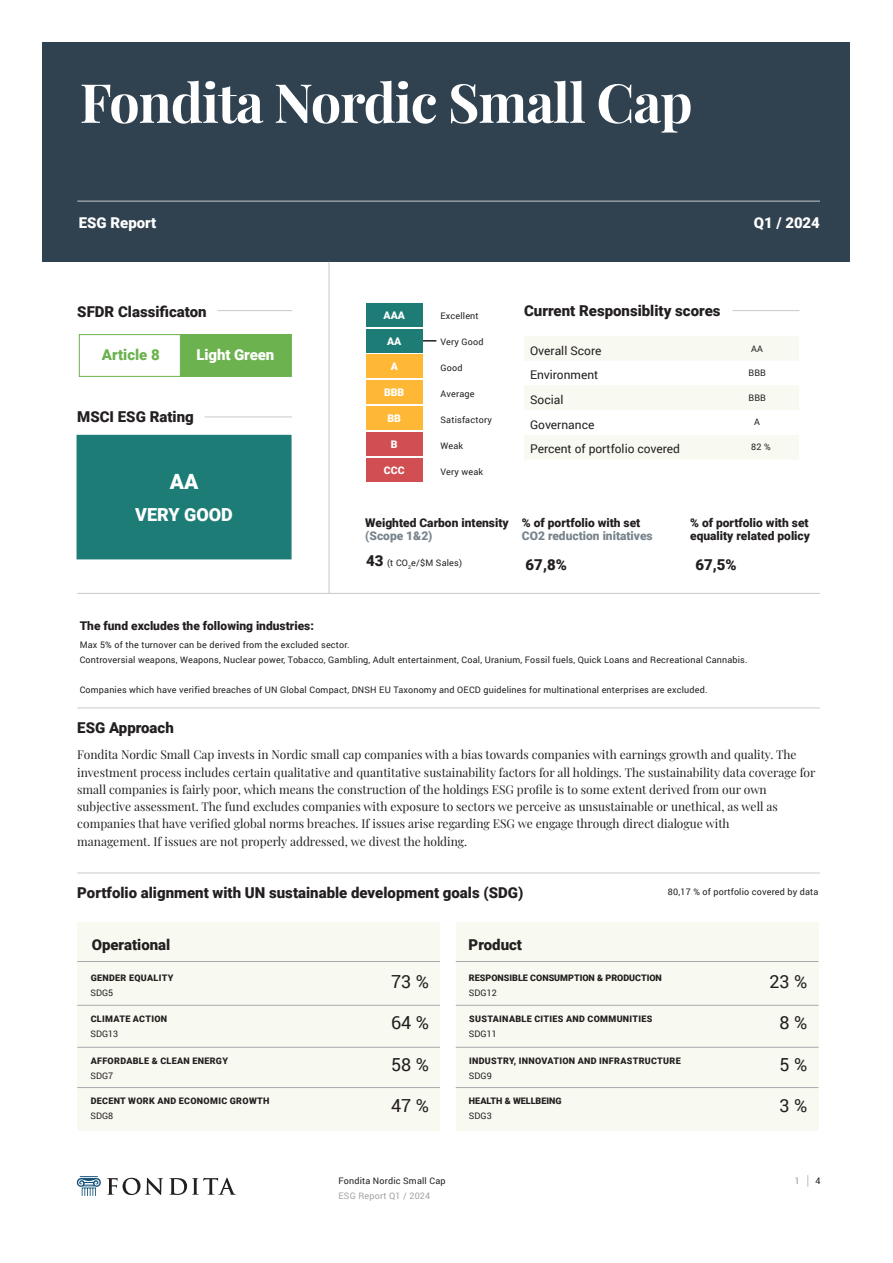
<style>
.page{position:relative;width:893px;height:1263px;background:#fff}
.page>*{position:absolute;margin:0;border:0;box-sizing:border-box;transform-origin:0 0}
.t1{font:700 54px "Playfair Display";letter-spacing:-.02em;color:#fff}
.t2{font:900 21px "Roboto";color:#fff}
.t3{font:18px "Roboto";color:#231f20}
.t4{font:900 18px "Roboto";color:#fff}
.t5{font:900 15px "Roboto";color:#231f20}
.t6{font:900 15px "Roboto";color:#fff}
.t7{font:900 15px "Roboto";color:#6cb24e}
.t8{font:12px/17.2px "Playfair Display";color:#231f20}
.t9{font:900 12px/13.5px "Roboto";color:#231f20}
.t10{font:12px "Roboto";color:#231f20}
.t11{font:900 12px "Roboto";color:#78848d}
.t12{font:900 10.5px "Roboto";color:#fff}
.t13{font:9px/15px "Roboto";letter-spacing:.02em;color:#231f20}
.t14{font:900 9px "Roboto";letter-spacing:.035em;color:#231f20}
.t15{font:900 9px "Roboto";color:#231f20}
.t16{font:9px "Roboto";letter-spacing:.02em;color:#a1a3a6}
.t17{font:9px "Roboto";color:#939598}
.s1{font-weight:900;font-size:15px}
</style>
<div class="page">
<svg style="left:107px;top:1178px;width:56px;height:17px"></svg>
<svg style="left:169px;top:1177px;width:67px;height:18px"></svg>
<svg style="left:77px;top:1176px;width:24px;height:20px"></svg>
<svg style="left:807px;top:1175px;width:1px;height:12px"></svg>
<div style="left:43px;top:43px;width:807px;height:219px;background:#304250"></div>
<svg style="left:524px;top:336px;width:275px;height:123px"></svg>
<div style="left:77px;top:435px;width:215px;height:124px;background:#1d7c76"></div>
<div style="left:79px;top:334px;width:213px;height:43px;border:1px solid #6cb24e"></div>
<svg style="left:422px;top:340px;width:14px;height:2px"></svg>
<hr style="left:329px;top:262px;width:1px;height:332px;background:#c7c8ca">
<hr style="left:732px;top:310px;width:67px;height:1px;background:#c7c8ca">
<hr style="left:217px;top:310px;width:75px;height:1px;background:#c7c8ca">
<hr style="left:204px;top:417px;width:88px;height:1px;background:#c7c8ca">
<hr style="left:77px;top:201px;width:743px;height:1px;background:#c7c8ca">
<hr style="left:77px;top:593px;width:743px;height:1px;background:#c7c8ca">
<hr style="left:77px;top:873px;width:743px;height:1px;background:#c7c8ca">
<hr style="left:77px;top:708px;width:743px;height:1px;background:#c7c8ca">
<div style="left:77px;top:922px;width:363px;height:208px;background:#f8f9f0"></div>
<div style="left:456px;top:922px;width:363px;height:208px;background:#f8f9f0"></div>
<div style="left:180px;top:334px;width:112px;height:43px;background:#6cb24e"></div>
<hr style="left:77px;top:1005px;width:363px;height:1px;background:#a8a9ad">
<hr style="left:77px;top:961px;width:363px;height:1px;background:#a8a9ad">
<hr style="left:77px;top:1047px;width:363px;height:1px;background:#a8a9ad">
<hr style="left:77px;top:1087px;width:363px;height:1px;background:#a8a9ad">
<hr style="left:456px;top:1005px;width:362px;height:1px;background:#a8a9ad">
<hr style="left:456px;top:961px;width:362px;height:1px;background:#a8a9ad">
<hr style="left:456px;top:1047px;width:362px;height:1px;background:#a8a9ad">
<hr style="left:456px;top:1087px;width:362px;height:1px;background:#a8a9ad">
<div style="left:366px;top:303px;width:56px;height:24px;background:#1d7c76"></div>
<div style="left:366px;top:329px;width:56px;height:24px;background:#1d7c76"></div>
<div style="left:366px;top:354px;width:56px;height:24px;background:#feb836"></div>
<div style="left:366px;top:380px;width:56px;height:24px;background:#feb836"></div>
<div style="left:366px;top:406px;width:56px;height:24px;background:#feb836"></div>
<div style="left:366px;top:432px;width:56px;height:24px;background:#d14e53"></div>
<div style="left:366px;top:458px;width:56px;height:24px;background:#d14e53"></div>
<h1 class="t1" style="left:80px;top:81px;width:614px">Fondita Nordic Small Cap</h1>
<p class="t6" style="left:79px;top:216px;width:79px">ESG Report</p>
<p class="t6" style="left:754px;top:216px;width:68px">Q1 / 2024</p>
<p class="t5" style="left:77px;top:301px;width:131px">SFDR Classificaton</p>
<p class="t7" style="left:102px;top:348px;width:60px">Article 8</p>
<p class="t6" style="left:196px;top:348px;width:80px">Light Green</p>
<p class="t5" style="left:77px;top:410px;width:118px">MSCI ESG Rating</p>
<h2 class="t2" style="left:170px;top:473px;width:30px">AA</h2>
<h3 class="t4" style="left:135px;top:507px;width:99px">VERY GOOD</h3>
<p class="t9" style="left:80px;top:620px;width:236px">The fund excludes the following industries:</p>
<p class="t12" style="left:384px;top:310px;width:23px">AAA</p>
<p class="t12" style="left:387px;top:336px;width:16px">AA</p>
<p class="t12" style="left:391px;top:362px;width:9px">A</p>
<p class="t12" style="left:384px;top:388px;width:22px">BBB</p>
<p class="t12" style="left:387px;top:414px;width:15px">BB</p>
<p class="t12" style="left:391px;top:440px;width:8px">B</p>
<p class="t12" style="left:384px;top:466px;width:22px">CCC</p>
<p class="t13" style="left:440px;top:309px;width:40px">Excellent</p>
<p class="t13" style="left:440px;top:335px;width:45px">Very Good</p>
<p class="t13" style="left:440px;top:361px;width:24px">Good</p>
<p class="t13" style="left:440px;top:387px;width:36px">Average</p>
<p class="t13" style="left:440px;top:413px;width:53px">Satisfactory</p>
<p class="t13" style="left:440px;top:438px;width:24px">Weak</p>
<p class="t13" style="left:440px;top:464px;width:44px">Very weak</p>
<p class="t5" style="left:524px;top:305px;width:198px">Current Responsiblity scores</p>
<p class="t10" style="left:530px;top:345px;width:73px">Overall Score</p>
<p class="t13" style="left:751px;top:341px;width:13px">AA</p>
<p class="t10" style="left:530px;top:369px;width:70px">Environment</p>
<p class="t13" style="left:748px;top:366px;width:19px">BBB</p>
<p class="t10" style="left:530px;top:394px;width:35px">Social</p>
<p class="t13" style="left:748px;top:391px;width:19px">BBB</p>
<p class="t10" style="left:530px;top:419px;width:66px">Governance</p>
<p class="t13" style="left:754px;top:415px;width:7px">A</p>
<p class="t10" style="left:530px;top:444px;width:151px">Percent of portfolio covered</p>
<p class="t13" style="left:751px;top:440px;width:21px">82 %</p>
<p class="t9" style="left:365px;top:517px;width:145px">Weighted Carbon intensity</p>
<p class="t11" style="left:365px;top:531px;width:69px">(Scope 1&amp;2)</p>
<p class="t13" style="left:366px;top:556px;width:98px"><span class="s1">43</span> (t CO<sub>2</sub>e/$M Sales)</p>
<p class="t9" style="left:522px;top:517px;width:120px">% of portfolio with set</p>
<p class="t11" style="left:522px;top:531px;width:132px">CO2 reduction initatives</p>
<p class="t5" style="left:526px;top:558px;width:43px">67,8%</p>
<p class="t9" style="left:690px;top:517px;width:121px">% of portfolio with set equality related policy</p>
<p class="t5" style="left:695px;top:558px;width:43px">67,5%</p>
<p class="t13" style="left:80px;top:638px;width:669px">Max 5% of the turnover can be derived from the excluded sector.<br>Controversial weapons, Weapons, Nuclear power, Tobacco, Gambling, Adult entertainment, Coal, Uranium, Fossil fuels, Quick Loans and Recreational Cannabis.</p>
<p class="t13" style="left:80px;top:683px;width:629px">Companies which have verified breaches of UN Global Compact, DNSH EU Taxonomy and OECD guidelines for multinational enterprises are excluded.</p>
<p class="t5" style="left:77px;top:721px;width:98px">ESG Approach</p>
<p class="t8" style="left:77px;top:747px;width:740px">Fondita Nordic Small Cap invests in Nordic small cap companies with a bias towards companies with earnings growth and quality. The investment process includes certain qualitative and quantitative sustainability factors for all holdings. The sustainability data coverage for small companies is fairly poor, which means the construction of the holdings ESG profile is to some extent derived from our own subjective assessment. The fund excludes companies with exposure to sectors we perceive as unsustainable or unethical, as well as companies that have verified global norms breaches. If issues arise regarding ESG we engage through direct dialogue with<br>management. If issues are not properly addressed, we divest the holding.</p>
<p class="t5" style="left:77px;top:886px;width:448px">Portfolio alignment with UN sustainable development goals (SDG)</p>
<p class="t5" style="left:92px;top:938px;width:80px">Operational</p>
<p class="t5" style="left:469px;top:938px;width:55px">Product</p>
<p class="t13" style="left:668px;top:885px;width:152px">80,17 % of portfolio covered by data</p>
<p class="t14" style="left:91px;top:973px;width:84px">GENDER EQUALITY</p>
<p class="t15" style="left:469px;top:973px;width:194px">RESPONSIBLE CONSUMPTION &amp; PRODUCTION</p>
<p class="t14" style="left:91px;top:1015px;width:78px">CLIMATE ACTION</p>
<p class="t14" style="left:469px;top:1015px;width:185px">SUSTAINABLE CITIES AND COMMUNITIES</p>
<p class="t14" style="left:91px;top:1057px;width:139px">AFFORDABLE &amp; CLEAN ENERGY</p>
<p class="t14" style="left:469px;top:1057px;width:213px">INDUSTRY, INNOVATION AND INFRASTRUCTURE</p>
<p class="t14" style="left:91px;top:1097px;width:180px">DECENT WORK AND ECONOMIC GROWTH</p>
<p class="t15" style="left:469px;top:1097px;width:94px">HEALTH &amp; WELLBEING</p>
<h3 class="t3" style="left:391px;top:973px;width:39px">73 %</h3>
<h3 class="t3" style="left:769px;top:973px;width:39px">23 %</h3>
<h3 class="t3" style="left:391px;top:1014px;width:39px">64 %</h3>
<h3 class="t3" style="left:780px;top:1014px;width:29px">8 %</h3>
<h3 class="t3" style="left:391px;top:1056px;width:39px">58 %</h3>
<h3 class="t3" style="left:780px;top:1056px;width:29px">5 %</h3>
<h3 class="t3" style="left:391px;top:1097px;width:39px">47 %</h3>
<h3 class="t3" style="left:780px;top:1097px;width:29px">3 %</h3>
<p class="t13" style="left:91px;top:986px;width:24px">SDG5</p>
<p class="t13" style="left:469px;top:986px;width:29px">SDG12</p>
<p class="t13" style="left:91px;top:1027px;width:29px">SDG13</p>
<p class="t13" style="left:469px;top:1027px;width:29px">SDG11</p>
<p class="t13" style="left:91px;top:1069px;width:24px">SDG7</p>
<p class="t13" style="left:469px;top:1069px;width:24px">SDG9</p>
<p class="t13" style="left:91px;top:1109px;width:24px">SDG8</p>
<p class="t13" style="left:469px;top:1109px;width:24px">SDG3</p>
<p class="t13" style="left:338px;top:1174px;width:109px">Fondita Nordic Small Cap</p>
<p class="t16" style="left:338px;top:1192px;width:93px">ESG Report Q1 / 2024</p>
<p class="t17" style="left:795px;top:1176px;width:7px">1</p>
<p class="t13" style="left:816px;top:1174px;width:7px">4</p>
</div>
